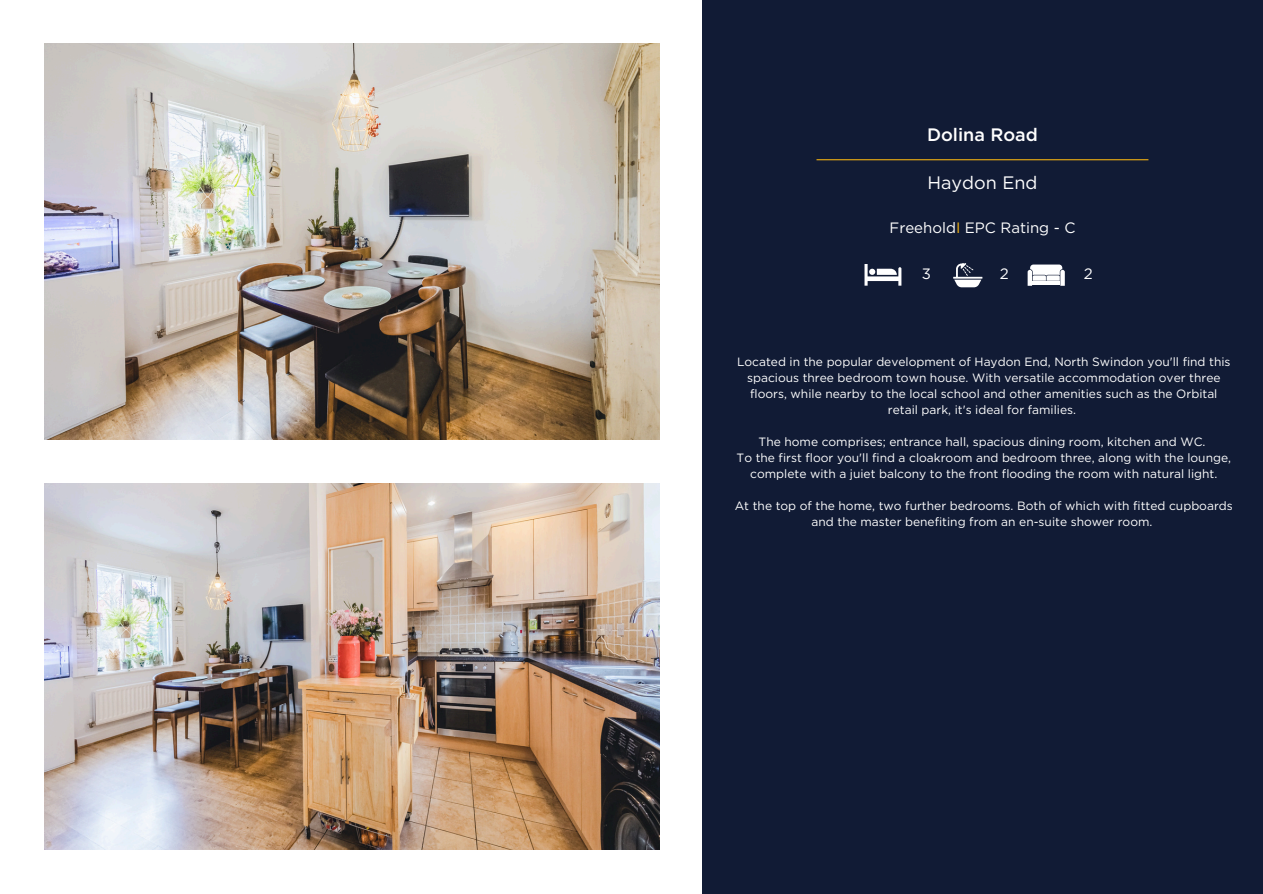
<style>
.page{position:relative;width:1263px;height:894px;background:#fff}
.page>*{position:absolute;margin:0;border:0;box-sizing:border-box;transform-origin:0 0}
.t1{font:500 18px "Gotham";color:#fff}
.t2{font:18px "Gotham";color:#fff}
.t3{font:15px "Gotham";color:#fff}
.t4{font:12px/16px "Gotham";color:#fff;text-align:center}
.s1{color:#efaf12}
</style>
<div class="page">
<img style="left:44px;top:44px;width:616px;height:395px">
<div style="left:702px;top:0;width:561px;height:893px;background:#111b35"></div>
<hr style="left:816px;top:159px;width:332px;height:1px;background:#efaf12">
<svg style="left:864px;top:264px;width:37px;height:21px"></svg>
<svg style="left:953px;top:263px;width:29px;height:24px"></svg>
<svg style="left:1028px;top:264px;width:37px;height:22px"></svg>
<img style="left:44px;top:483px;width:616px;height:366px">
<h1 class="t1" style="left:927px;top:123px;width:112px">Dolina Road</h1>
<h1 class="t2" style="left:927px;top:171px;width:111px">Haydon End</h1>
<p class="t3" style="left:889px;top:218px;width:187px">Freehold<span class="s1">I</span> EPC Rating - C</p>
<p class="t3" style="left:922px;top:264px;width:11px">3</p>
<p class="t3" style="left:1000px;top:264px;width:10px">2</p>
<p class="t3" style="left:1084px;top:264px;width:10px">2</p>
<p class="t4" style="left:737px;top:353px;width:495px">Located in the popular development of Haydon End, North Swindon you'll find this spacious three bedroom town house. With versatile accommodation over three floors, while nearby to the local school and other amenities such as the Orbital retail park, it's ideal for families.</p>
<p class="t4" style="left:737px;top:433px;width:496px">The home comprises; entrance hall, spacious dining room, kitchen and WC.<br>To the first floor you'll find a cloakroom and bedroom three, along with the lounge, complete with a juiet balcony to the front flooding the room with natural light.</p>
<p class="t4" style="left:735px;top:497px;width:499px">At the top of the home, two further bedrooms. Both of which with fitted cupboards and the master benefiting from an en-suite shower room.</p>
</div>
